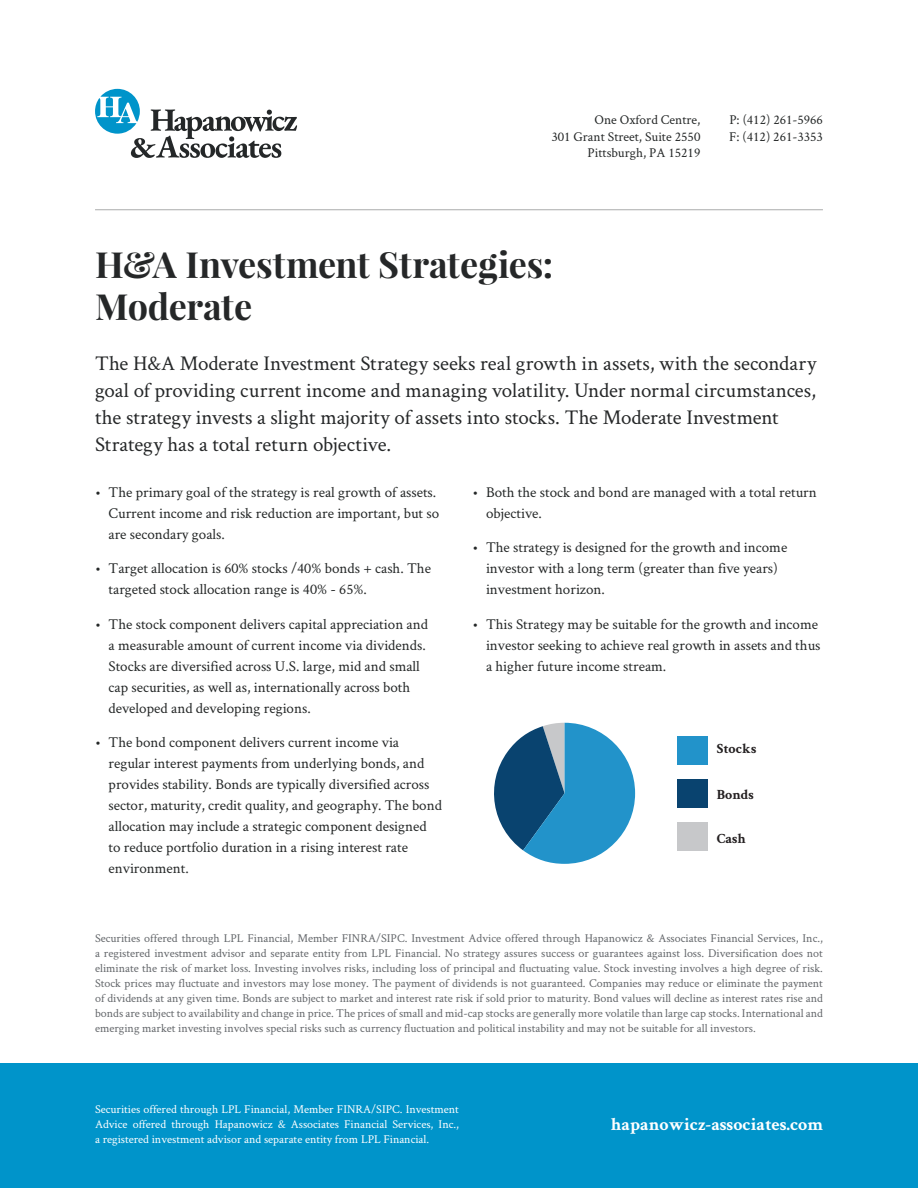
<style>
.page{position:relative;width:918px;height:1188px;background:#fff}
.page>*{position:absolute;margin:0;border:0;box-sizing:border-box;transform-origin:0 0}
.t1{font:700 36px/42px "Playfair Display";letter-spacing:-.005em;color:#252728}
.t2{font:21px/27px "Crimson Text";color:#252728}
.t3{font:700 18px "Crimson Text";color:#fff}
.t4{font:15px/21px "Crimson Text";color:#242727}
.t5{font:700 14.1px "Crimson Text";color:#231f20}
.t6{font:13.5px/16.5px "Crimson Text";color:#242727}
.t7{font:12px/15px "Crimson Text";color:#63666a;text-align:justify}
.t8{font:12px/15px "Crimson Text";color:#fff;text-align:justify}
</style>
<div class="page">
<svg style="left:95px;top:89px;width:202px;height:69px"></svg>
<hr style="left:95px;top:209px;width:728px;height:1px;background:#aaabab">
<div style="left:677px;top:822px;width:30px;height:29px;background:#c7c8ca"></div>
<div style="left:677px;top:779px;width:30px;height:29px;background:#09436f"></div>
<div style="left:677px;top:736px;width:30px;height:29px;background:#2293ca"></div>
<svg style="left:494px;top:723px;width:141px;height:141px"></svg>
<div style="left:0;top:1063px;width:918px;height:125px;background:#0094ca"></div>
<p class="t6" style="left:551px;top:111px;width:151px;text-align:right">One Oxford Centre,<br>301 Grant Street, Suite 2550<br>Pittsburgh, PA 15219</p>
<p class="t6" style="left:729px;top:111px;width:95px">P: (412) 261-5966<br>F: (412) 261-3353</p>
<h1 class="t1" style="left:95px;top:243px;width:460px">H&amp;A Investment Strategies:<br>Moderate</h1>
<p class="t2" style="left:95px;top:349px;width:723px">The H&amp;A Moderate Investment Strategy seeks real growth in assets, with the secondary goal of providing current income and managing volatility. Under normal circumstances, the strategy invests a slight majority of assets into stocks. The Moderate Investment Strategy has a total return objective.</p>
<p class="t4" style="left:109px;top:481px;width:332px;text-indent:-14px">• The primary goal of the strategy is real growth of assets.<br>Current income and risk reduction are important, but so are secondary goals.</p>
<p class="t4" style="left:109px;top:557px;width:324px;text-indent:-14px">• Target allocation is 60% stocks /40% bonds + cash. The targeted stock allocation range is 40% - 65%.</p>
<p class="t4" style="left:109px;top:613px;width:321px;text-indent:-14px">• The stock component delivers capital appreciation and a measurable amount of current income via dividends.<br>Stocks are diversified across U.S. large, mid and small cap securities, as well as, internationally across both developed and developing regions.</p>
<p class="t4" style="left:109px;top:731px;width:335px;text-indent:-14px">• The bond component delivers current income via regular interest payments from underlying bonds, and provides stability. Bonds are typically diversified across sector, maturity, credit quality, and geography. The bond allocation may include a strategic component designed to reduce portfolio duration in a rising interest rate environment.</p>
<p class="t4" style="left:486px;top:481px;width:332px;text-indent:-14px">• Both the stock and bond are managed with a total return objective.</p>
<p class="t4" style="left:486px;top:536px;width:303px;text-indent:-14px">• The strategy is designed for the growth and income investor with a long term (greater than five years) investment horizon.</p>
<p class="t4" style="left:486px;top:613px;width:336px;text-indent:-14px">• This Strategy may be suitable for the growth and income investor seeking to achieve real growth in assets and thus a higher future income stream.</p>
<p class="t5" style="left:717px;top:740px;width:41px">Stocks</p>
<p class="t5" style="left:717px;top:786px;width:38px">Bonds</p>
<p class="t5" style="left:717px;top:830px;width:31px">Cash</p>
<p class="t7" style="left:95px;top:930px;width:729px">Securities offered through LPL Financial, Member FINRA/SIPC. Investment Advice offered through Hapanowicz &amp; Associates Financial Services, Inc., a registered investment advisor and separate entity from LPL Financial. No strategy assures success or guarantees against loss. Diversification does not eliminate the risk of market loss. Investing involves risks, including loss of principal and fluctuating value. Stock investing involves a high degree of risk.<br>Stock prices may fluctuate and investors may lose money. The payment of dividends is not guaranteed. Companies may reduce or eliminate the payment of dividends at any given time. Bonds are subject to market and interest rate risk if sold prior to maturity. Bond values will decline as interest rates rise and bonds are subject to availability and change in price. The prices of small and mid-cap stocks are generally more volatile than large cap stocks. International and emerging market investing involves special risks such as currency fluctuation and political instability and may not be suitable for all investors.</p>
<p class="t8" style="left:95px;top:1101px;width:365px">Securities offered through LPL Financial, Member FINRA/SIPC. Investment Advice offered through Hapanowicz &amp; Associates Financial Services, Inc., a registered investment advisor and separate entity from LPL Financial.</p>
<p class="t3" style="left:611px;top:1114px;width:214px">hapanowicz-associates.com</p>
</div>
